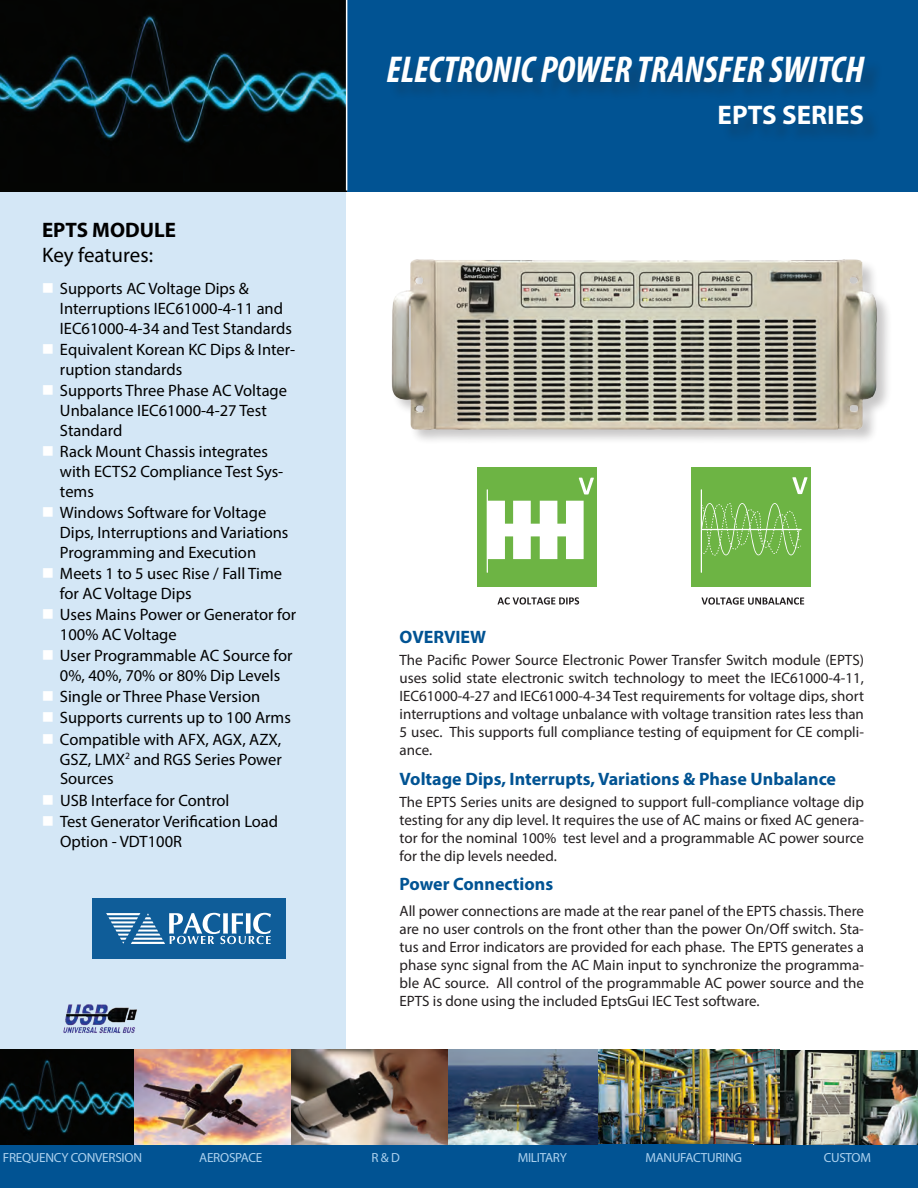
<style>
.page{position:relative;width:918px;height:1188px;background:#fff}
.page>*{position:absolute;margin:0;border:0;box-sizing:border-box;transform-origin:0 0}
.t1{font:italic 700 condensed 37.5px "Myriad Pro";color:#fff}
.t2{font:700 27px "Myriad Pro";color:#fff}
.t3{font:21px "Myriad Pro";color:#000}
.t4{font:700 21px "Myriad Pro";color:#000}
.t5{font:700 18px "Myriad Pro";color:#015393}
.t6{font:16.5px/19.8px "Myriad Pro";color:#000}
.t7{font:15px/18px "Myriad Pro";color:#231f20;text-align:justify}
.t8{font:13.2px "Myriad Pro";letter-spacing:-.02em;color:#acd1ee}
</style>
<div class="page">
<div style="left:0;top:189px;width:346px;height:884px;background:#d4e7f6"></div>
<img style="left:63px;top:1004px;width:74px;height:29px">
<div style="left:391px;top:259px;width:501px;height:186px;background:#231f20;opacity:.25"></div>
<img style="left:391px;top:259px;width:489px;height:174px">
<div style="left:257px;top:0;width:661px;height:191px;background:#015393"></div>
<img style="left:0;top:0;width:346px;height:191px">
<hr style="left:346px;top:0;width:1px;height:190px;background:#fff">
<div style="left:0;top:1131px;width:918px;height:57px;background:#015393"></div>
<img style="left:779px;top:1050px;width:139px;height:94px">
<img style="left:0;top:1049px;width:779px;height:96px">
<div style="left:390px;top:59px;width:493px;height:84px;background:#231f20;opacity:.25"></div>
<svg style="left:702px;top:597px;width:102px;height:8px"></svg>
<div style="left:692px;top:468px;width:119px;height:119px;background:#6db444"></div>
<svg style="left:701px;top:477px;width:106px;height:96px"></svg>
<svg style="left:498px;top:597px;width:81px;height:8px"></svg>
<div style="left:478px;top:468px;width:119px;height:119px;background:#6db444"></div>
<svg style="left:487px;top:478px;width:107px;height:95px"></svg>
<div style="left:92px;top:898px;width:193px;height:61px;background:#0f5d99"></div>
<svg style="left:106px;top:913px;width:165px;height:31px"></svg>
<h3 class="t4" style="left:42px;top:216px;width:136px">EPTS MODULE</h3>
<h3 class="t3" style="left:42px;top:242px;width:113px">Key features:</h3>
<p class="t6" style="left:60px;top:278px;width:233px">Supports AC Voltage Dips &amp;<br>Interruptions IEC61000-4-11 and<br>IEC61000-4-34 and Test Standards</p>
<p class="t6" style="left:60px;top:339px;width:237px">Equivalent Korean KC Dips &amp; Inter&shy;ruption standards</p>
<p class="t6" style="left:60px;top:380px;width:229px">Supports Three Phase AC Voltage<br>Unbalance IEC61000-4-27 Test<br>Standard</p>
<p class="t6" style="left:60px;top:441px;width:225px">Rack Mount Chassis integrates with ECTS2 Compliance Test Sys&shy;tems</p>
<p class="t6" style="left:60px;top:502px;width:230px">Windows Software for Voltage<br>Dips, Interruptions and Variations<br>Programming and Execution</p>
<p class="t6" style="left:60px;top:563px;width:224px">Meets 1 to 5 usec Rise / Fall Time for AC Voltage Dips</p>
<p class="t6" style="left:60px;top:604px;width:238px">Uses Mains Power or Generator for<br>100% AC Voltage</p>
<p class="t6" style="left:60px;top:645px;width:234px">User Programmable AC Source for<br>0%, 40%, 70% or 80% Dip Levels</p>
<p class="t6" style="left:60px;top:686px;width:232px;line-height:21.3px">Single or Three Phase Version<br>Supports currents up to 100 Arms<br>Compatible with AFX, AGX, AZX,</p>
<p class="t6" style="left:60px;top:749px;width:223px">GSZ, LMX<sup>2</sup> and RGS Series Power<br>Sources</p>
<p class="t6" style="left:60px;top:789px;width:220px;line-height:21.3px">USB Interface for Control<br>Test Generator Verification Load</p>
<p class="t6" style="left:60px;top:831px;width:124px">Option - VDT100R</p>
<h1 class="t1" style="left:386px;top:46px;width:479px">ELECTRONIC POWER TRANSFER SWITCH</h1>
<h2 class="t2" style="left:718px;top:97px;width:148px">EPTS SERIES</h2>
<p class="t5" style="left:400px;top:625px;width:88px">OVERVIEW</p>
<p class="t7" style="left:400px;top:651px;width:466px">The Pacific Power Source Electronic Power Transfer Switch module (EPTS) uses solid state electronic switch technology to meet the IEC61000-4-11, IEC61000-4-27 and IEC61000-4-34 Test requirements for voltage dips, short interruptions and voltage unbalance with voltage transition rates less than 5 usec. This supports full compliance testing of equipment for CE compli&shy;ance.</p>
<p class="t5" style="left:400px;top:767px;width:438px">Voltage Dips, Interrupts, Variations &amp; Phase Unbalance</p>
<p class="t7" style="left:400px;top:793px;width:466px">The EPTS Series units are designed to support full-compliance voltage dip testing for any dip level. It requires the use of AC mains or fixed AC genera&shy;tor for the nominal 100% test level and a programmable AC power source for the dip levels needed.</p>
<p class="t5" style="left:400px;top:872px;width:155px">Power Connections</p>
<p class="t7" style="left:400px;top:901px;width:466px">All power connections are made at the rear panel of the EPTS chassis. There are no user controls on the front other than the power On/Off switch. Sta&shy;tus and Error indicators are provided for each phase. The EPTS generates a phase sync signal from the AC Main input to synchronize the programma&shy;ble AC source. All control of the programmable AC power source and the EPTS is done using the included EptsGui IEC Test software.</p>
<p class="t8" style="left:3px;top:1149px;width:141px">FREQUENCY CONVERSION</p>
<p class="t8" style="left:199px;top:1149px;width:65px">AEROSPACE</p>
<p class="t8" style="left:371px;top:1149px;width:30px">R &amp; D</p>
<p class="t8" style="left:518px;top:1149px;width:51px">MILITARY</p>
<p class="t8" style="left:646px;top:1149px;width:98px">MANUFACTURING</p>
<p class="t8" style="left:824px;top:1149px;width:49px">CUSTOM</p>
</div>
